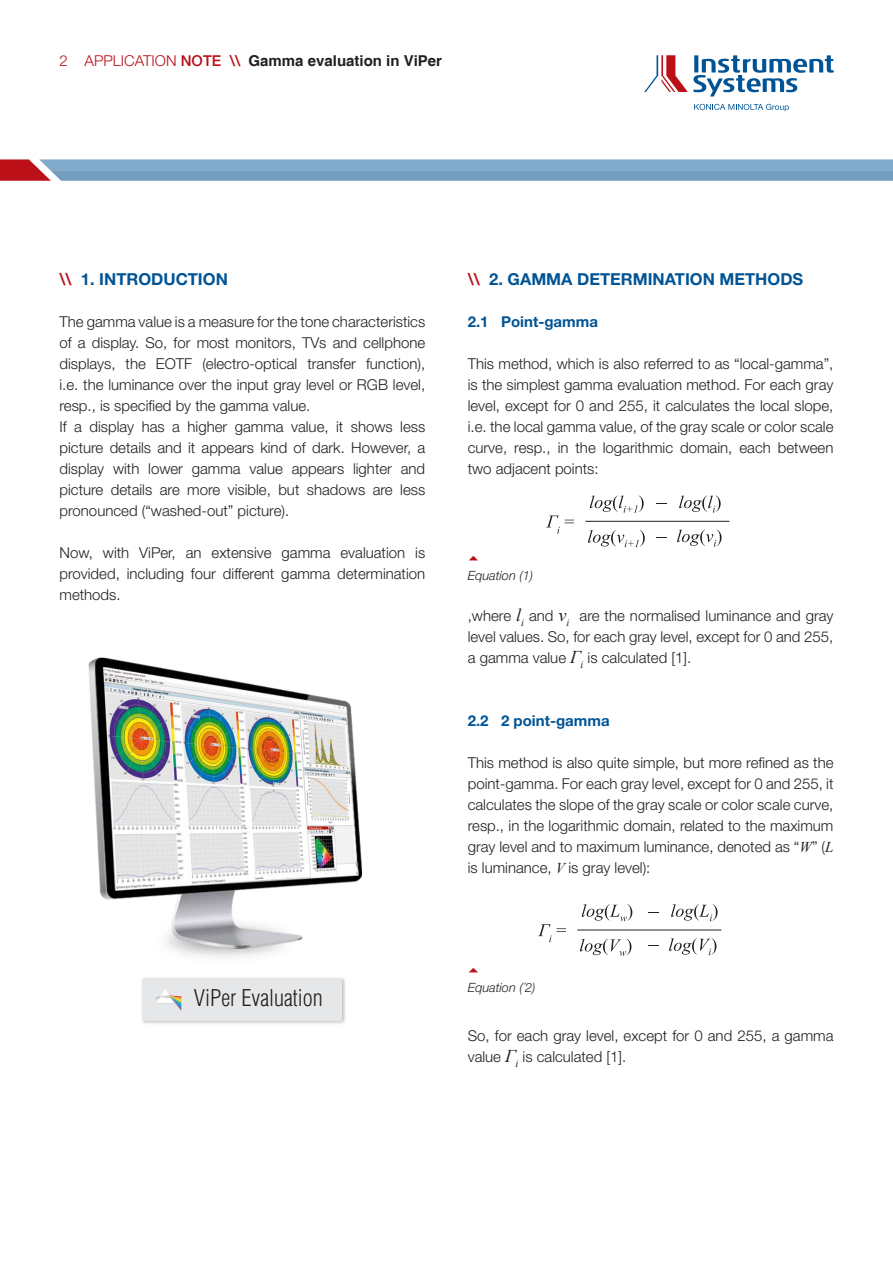
<style>
.page{position:relative;width:893px;height:1263px;background:#fff}
.page>*{position:absolute;margin:0;border:0;box-sizing:border-box;transform-origin:0 0}
.t1{font:300 condensed 22.5px "Helvetica LT Std";color:#231f20}
.t2{font:700 16.5px "Helvetica Neue LT Std";color:#005495}
.t3{font:300 15px/21px "Helvetica Neue LT Std";color:#231f20;text-align:justify}
.t4{font:700 15px "Helvetica";color:#231f20}
.t5{font:700 15px "Helvetica Neue LT Std";color:#005495}
.t6{font:italic 300 12.75px "Helvetica Neue LT Std";color:#231f20}
.s1{font-family:"Helvetica Neue LT Std";font-weight:300;color:#bb1018}
.s2{font-family:"Helvetica Neue LT Std";font-weight:500;color:#bb1018}
.s3{color:#bb1018}
.s4{font-family:"Times New Roman";font-weight:400;font-style:italic;font-size:18px}
.s5{font-family:"Times New Roman";font-weight:400;font-style:italic}
</style>
<div class="page">
<svg style="left:644px;top:55px;width:190px;height:42px"></svg>
<svg style="left:694px;top:104px;width:95px;height:7px"></svg>
<svg style="left:546px;top:515px;width:28px;height:18px"></svg>
<svg style="left:590px;top:495px;width:54px;height:18px"></svg>
<svg style="left:679px;top:495px;width:42px;height:18px"></svg>
<hr style="left:585px;top:521px;width:144px;height:1px;background:#231f20">
<svg style="left:588px;top:530px;width:57px;height:17px"></svg>
<svg style="left:677px;top:529px;width:44px;height:18px"></svg>
<svg style="left:538px;top:924px;width:28px;height:18px"></svg>
<svg style="left:582px;top:904px;width:50px;height:17px"></svg>
<svg style="left:671px;top:904px;width:47px;height:17px"></svg>
<hr style="left:577px;top:930px;width:144px;height:1px;background:#231f20">
<svg style="left:580px;top:939px;width:51px;height:17px"></svg>
<svg style="left:669px;top:938px;width:47px;height:17px"></svg>
<img style="left:88px;top:657px;width:274px;height:300px">
<div style="left:141px;top:976px;width:205px;height:49px;background:#231f20;opacity:.3"></div>
<div style="left:143px;top:978px;width:199px;height:42px;background:#e6e7e9"></div>
<svg style="left:155px;top:989px;width:26px;height:21px"></svg>
<svg style="left:0;top:159px;width:893px;height:22px;background:#83a1bf"></svg>
<p class="t4" style="left:60px;top:52px;width:384px"><span class="s1">2 APPLICATION</span> <span class="s2">NOTE \\</span> Gamma evaluation in ViPer</p>
<p class="t2" style="left:60px;top:269px;width:170px"><span class="s3">\\</span> 1. INTRODUCTION</p>
<p class="t3" style="left:60px;top:311px;width:367px">The gamma value is a measure for the tone characteristics of a display. So, for most monitors, TVs and cellphone displays, the EOTF (electro-optical transfer function), i.e. the luminance over the input gray level or RGB level, resp., is specified by the gamma value.</p>
<p class="t3" style="left:60px;top:416px;width:367px">If a display has a higher gamma value, it shows less picture details and it appears kind of dark. However, a display with lower gamma value appears lighter and picture details are more visible, but shadows are less pronounced (“washed-out” picture).</p>
<p class="t3" style="left:60px;top:542px;width:367px">Now, with ViPer, an extensive gamma evaluation is provided, including four different gamma determination methods.</p>
<p class="t2" style="left:468px;top:269px;width:337px"><span class="s3">\\</span> 2. GAMMA DETERMINATION METHODS</p>
<p class="t5" style="left:468px;top:312px;width:132px">2.1 Point-gamma</p>
<p class="t3" style="left:468px;top:353px;width:367px">This method, which is also referred to as “local-gamma”, is the simplest gamma evaluation method. For each gray level, except for 0 and 255, it calculates the local slope, i.e. the local gamma value, of the gray scale or color scale curve, resp., in the logarithmic domain, each between two adjacent points:</p>
<p class="t6" style="left:468px;top:567px;width:67px">Equation (1)</p>
<p class="t3" style="left:468px;top:605px;width:367px">,where <span class="s4">l</span><sub>i</sub> and <span class="s4">v</span><sub>i</sub> are the normalised luminance and gray level values. So, for each gray level, except for 0 and 255, a gamma value <span class="s4">Γ</span><sub>i</sub> is calculated [1].</p>
<p class="t5" style="left:468px;top:711px;width:143px">2.2 2 point-gamma</p>
<p class="t3" style="left:468px;top:752px;width:367px">This method is also quite simple, but more refined as the point-gamma. For each gray level, except for 0 and 255, it calculates the slope of the gray scale or color scale curve, resp., in the logarithmic domain, related to the maximum gray level and to maximum luminance, denoted as “<span class="s5">W</span>” (<span class="s5">L </span>is luminance, <span class="s5">V</span> is gray level):</p>
<p class="t1" style="left:194px;top:984px;width:130px">ViPer Evaluation</p>
<p class="t6" style="left:468px;top:980px;width:69px">Equation (´2)</p>
<p class="t3" style="left:468px;top:1025px;width:367px">So, for each gray level, except for 0 and 255, a gamma value <span class="s4">Γ</span><sub>i</sub> is calculated [1].</p>
</div>
